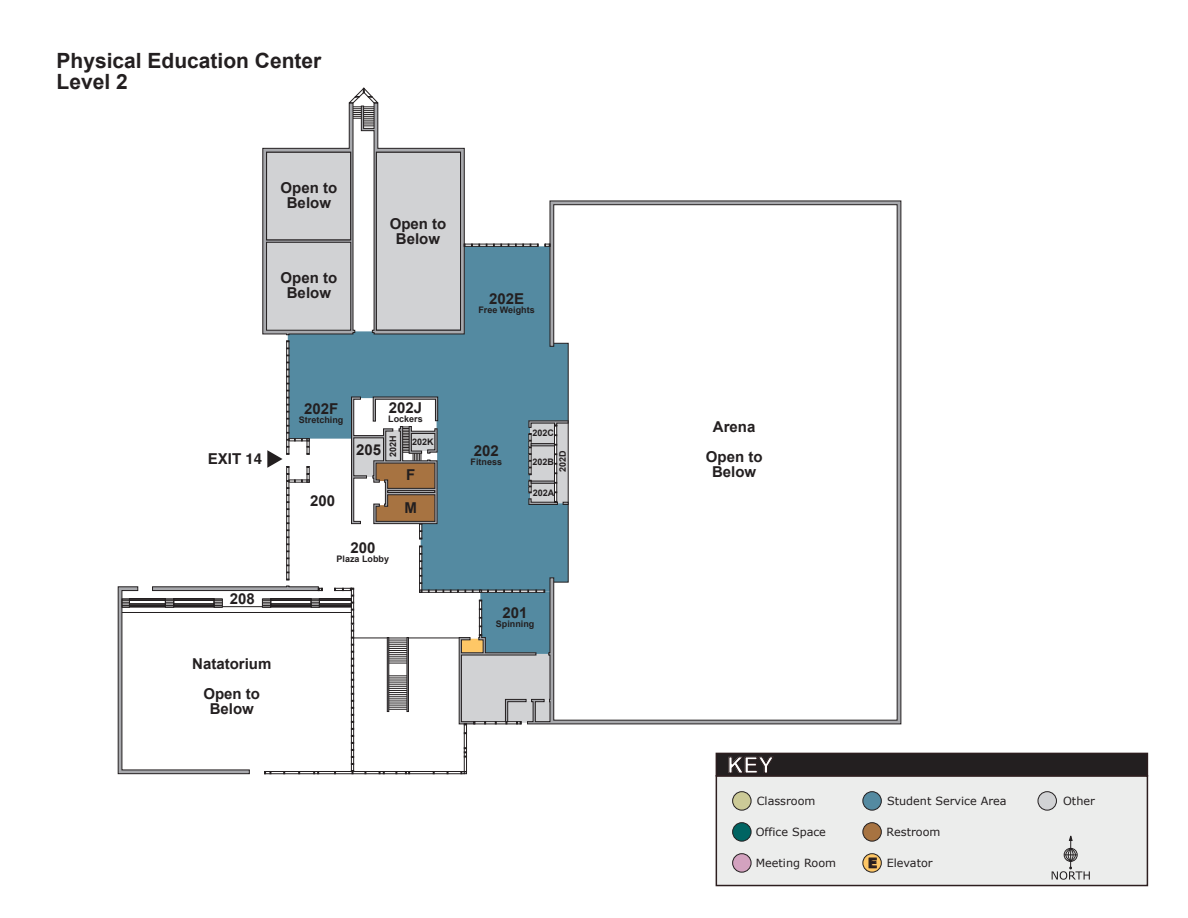
<style>
.page{position:relative;width:1188px;height:918px;background:#fff}
.page>*{position:absolute;margin:0;border:0;box-sizing:border-box;transform-origin:0 0}
.t1{font:700 22.5px "Arial";color:#fff}
.t2{font:700 21px/21px "Arial";color:#231f20}
.t3{font:700 15px/15px "Arial";color:#231f20;text-align:center}
.t4{font:700 15px "Helvetica";color:#231f20}
.t5{font:11.25px "Verdana";color:#231f20}
.t6{font:700 9px "Arial";color:#231f20}
.s1{font-weight:700;font-size:13.5px}
</style>
<div class="page">
<svg style="left:288px;top:246px;width:239px;height:345px;fill:#548aa1"></svg>
<hr style="left:120px;top:612px;width:231px;height:1px;background:#231f20">
<div style="left:264px;top:771px;width:200px;height:3px;border:1px solid #231f20"></div>
<svg style="left:379px;top:771px;width:5px;height:3px"></svg>
<svg style="left:405px;top:771px;width:5px;height:3px"></svg>
<div style="left:351px;top:588px;width:3px;height:184px;border:1px solid #231f20"></div>
<svg style="left:351px;top:707px;width:3px;height:67px"></svg>
<div style="left:334px;top:588px;width:18px;height:3px;border:1px solid #231f20"></div>
<svg style="left:350px;top:588px;width:4px;height:8px"></svg>
<hr style="left:319px;top:600px;width:32px;height:1px;background:#231f20">
<hr style="left:319px;top:607px;width:32px;height:1px;background:#231f20">
<hr style="left:319px;top:604px;width:32px;height:1px;background:#231f20">
<div style="left:319px;top:598px;width:33px;height:9px;border:1px solid #231f20"></div>
<svg style="left:118px;top:586px;width:204px;height:188px"></svg>
<hr style="left:222px;top:606px;width:40px;height:1px;background:#231f20">
<hr style="left:354px;top:638px;width:35px;height:1px;background:#231f20">
<hr style="left:407px;top:638px;width:52px;height:1px;background:#231f20">
<div style="left:407px;top:637px;width:2px;height:75px;border:1px solid #231f20"></div>
<div style="left:387px;top:637px;width:2px;height:75px;border:1px solid #231f20"></div>
<svg style="left:389px;top:676px;width:18px;height:34px"></svg>
<svg style="left:389px;top:638px;width:18px;height:26px"></svg>
<div style="left:464px;top:724px;width:3px;height:48px;border:1px solid #231f20"></div>
<svg style="left:461px;top:771px;width:6px;height:3px"></svg>
<svg style="left:464px;top:748px;width:3px;height:9px"></svg>
<svg style="left:527px;top:201px;width:374px;height:523px"></svg>
<div style="left:553px;top:343px;width:16px;height:240px;border:1px solid #231f20"></div>
<svg style="left:419px;top:546px;width:131px;height:179px"></svg>
<svg style="left:351px;top:397px;width:87px;height:142px"></svg>
<svg style="left:529px;top:421px;width:40px;height:84px;background:#b3b3b5"></svg>
<svg style="left:262px;top:88px;width:203px;height:247px"></svg>
<div style="left:464px;top:244px;width:74px;height:2px;border:1px solid #231f20"></div>
<div style="left:531px;top:443px;width:24px;height:3px;background:#a8a9ad;border:1px solid #231f20"></div>
<div style="left:716px;top:775px;width:432px;height:111px;background:#ecedec;border:2px solid #2d1e1f"></div>
<div style="left:716px;top:753px;width:432px;height:24px;background:#231f20;border:2px solid #2d1e1f"></div>
<div style="left:733px;top:792px;width:18px;height:18px;background:#ccca97;border-radius:50%"></div>
<div style="left:732px;top:791px;width:19px;height:20px;border:1px solid #231f20;border-radius:50%"></div>
<div style="left:733px;top:823px;width:18px;height:18px;background:#006462;border-radius:50%"></div>
<div style="left:732px;top:822px;width:19px;height:20px;border:1px solid #231f20;border-radius:50%"></div>
<div style="left:733px;top:854px;width:18px;height:18px;background:#d3a2bf;border-radius:50%"></div>
<div style="left:732px;top:853px;width:19px;height:20px;border:1px solid #231f20;border-radius:50%"></div>
<svg style="left:863px;top:854px;width:18px;height:18px"></svg>
<div style="left:862px;top:853px;width:20px;height:20px;border:1px solid #231f20;border-radius:50%"></div>
<svg style="left:869px;top:858px;width:8px;height:10px"></svg>
<div style="left:1038px;top:792px;width:18px;height:18px;background:#d1d2d4;border-radius:50%"></div>
<div style="left:1038px;top:791px;width:19px;height:20px;border:1px solid #231f20;border-radius:50%"></div>
<svg style="left:1052px;top:835px;width:38px;height:45px"></svg>
<div style="left:863px;top:792px;width:18px;height:18px;background:#548aa1;border-radius:50%"></div>
<div style="left:862px;top:791px;width:20px;height:20px;border:1px solid #231f20;border-radius:50%"></div>
<div style="left:863px;top:823px;width:18px;height:18px;background:#a77341;border-radius:50%"></div>
<div style="left:862px;top:822px;width:20px;height:20px;border:1px solid #231f20;border-radius:50%"></div>
<svg style="left:267px;top:432px;width:42px;height:50px"></svg>
<h2 class="t2" style="left:57px;top:51px;width:266px">Physical Education Center<br>Level 2</h2>
<p class="t3" style="left:281px;top:181px;width:58px">Open to<br>Below</p>
<p class="t3" style="left:281px;top:271px;width:58px">Open to<br>Below</p>
<p class="t3" style="left:390px;top:217px;width:58px">Open to<br>Below</p>
<p class="t3" style="left:489px;top:292px;width:37px">202E</p>
<p class="t6" style="left:478px;top:304px;width:58px">Free Weights</p>
<p class="t4" style="left:208px;top:447px;width:56px">EXIT 14</p>
<p class="t3" style="left:230px;top:592px;width:27px">208</p>
<p class="t3" style="left:192px;top:649px;width:81px;line-height:30px">Natatorium<br>Open to</p>
<p class="t3" style="left:210px;top:702px;width:46px">Below</p>
<p class="t3" style="left:304px;top:402px;width:36px">202F</p>
<p class="t6" style="left:299px;top:414px;width:46px">Stretching</p>
<p class="t3" style="left:310px;top:494px;width:27px">200</p>
<p class="t3" style="left:389px;top:401px;width:35px">202J</p>
<p class="t6" style="left:388px;top:413px;width:36px">Lockers</p>
<p class="t3" style="left:356px;top:443px;width:27px">205</p>
<p class="t6" style="left:387px;top:457px;width:23px;rotate:-90deg">202H</p>
<p class="t6" style="left:412px;top:436px;width:23px">202K</p>
<p class="t3" style="left:405px;top:459px;width:14px;line-height:33px;text-align:left">F<br>M</p>
<p class="t3" style="left:350px;top:541px;width:27px">200</p>
<p class="t6" style="left:337px;top:553px;width:54px">Plaza Lobby</p>
<p class="t3" style="left:474px;top:444px;width:27px">202</p>
<p class="t6" style="left:471px;top:456px;width:33px">Fitness</p>
<p class="t6" style="left:533px;top:427px;width:23px">202C</p>
<p class="t6" style="left:533px;top:456px;width:23px">202B</p>
<p class="t6" style="left:533px;top:487px;width:23px">202A</p>
<p class="t6" style="left:557px;top:472px;width:23px;rotate:-90deg">202D</p>
<p class="t3" style="left:503px;top:606px;width:27px">201</p>
<p class="t6" style="left:496px;top:618px;width:40px">Spinning</p>
<p class="t3" style="left:706px;top:412px;width:58px;line-height:30px">Arena<br>Open to</p>
<p class="t3" style="left:712px;top:464px;width:46px">Below</p>
<h1 class="t1" style="left:727px;top:750px;width:48px">KEY</h1>
<p class="t5" style="left:757px;top:794px;width:60px">Classroom</p>
<p class="t5" style="left:756px;top:825px;width:72px">Office Space</p>
<p class="t5" style="left:756px;top:856px;width:82px">Meeting Room</p>
<p class="t5" style="left:868px;top:855px;width:66px"><span class="s1">E</span> Elevator</p>
<p class="t5" style="left:887px;top:794px;width:121px">Student Service Area</p>
<p class="t5" style="left:1063px;top:794px;width:33px">Other</p>
<p class="t5" style="left:887px;top:825px;width:55px">Restroom</p>
</div>
